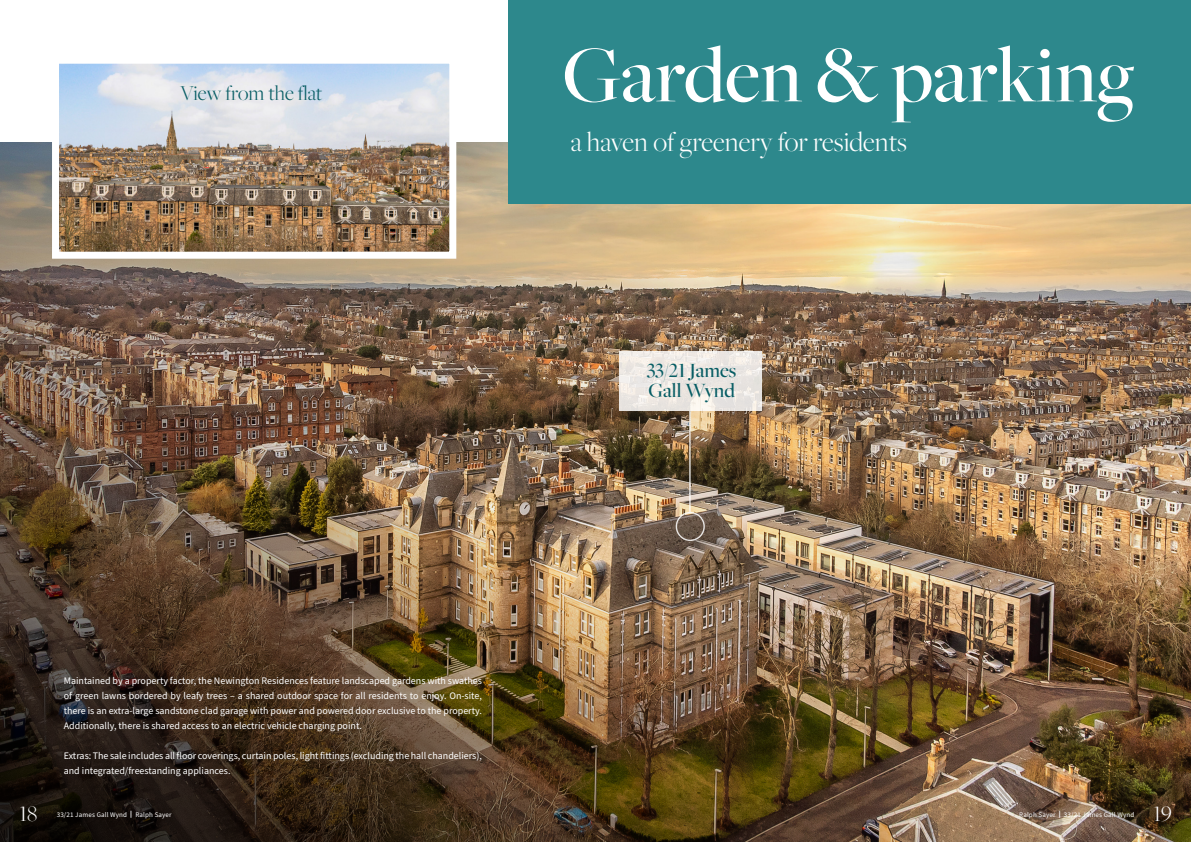
<style>
.page{position:relative;width:1191px;height:842px;background:#fff}
.page>*{position:absolute;margin:0;border:0;box-sizing:border-box;transform-origin:0 0}
.t1{font:500 83px "Freight Big Pro";color:#fff}
.t2{font:300 29px "Freight Big Pro";color:#fff}
.t3{font:300 23px "Freight Big Pro";color:#fff}
.t4{font:300 22px "Freight Big Pro";color:#075d64}
.t5{font:500 21px/19.7px "Freight Big Pro";color:#075d64}
.t6{font:10px/15px "Source Sans Pro";color:#fff;text-align:justify}
.t7{font:7px "Source Sans Pro";letter-spacing:.02em;color:#fff}
.s1{font-weight:900}
</style>
<div class="page">
<img style="left:0;top:142px;width:1191px;height:700px">
<img style="left:0;top:203px;width:1001px;height:639px">
<img style="left:60px;top:65px;width:388px;height:186px">
<div style="left:52px;top:57px;width:404px;height:202px;border:7px solid #fff"></div>
<div style="left:508px;top:0;width:683px;height:203px;background:#2d888c"></div>
<hr style="left:689px;top:389px;width:1px;height:123px;background:#fff">
<svg style="left:619px;top:351px;width:142px;height:60px;background:#ede8e4"></svg>
<div style="left:675px;top:512px;width:30px;height:29px;border:1px solid #fff;border-radius:50%"></div>
<p class="t4" style="left:180px;top:79px;width:143px">View from the flat</p>
<p class="t1" style="left:562px;top:20px;width:573px">Garden &amp; parking</p>
<p class="t2" style="left:570px;top:123px;width:338px">a haven of greenery for residents</p>
<p class="t5" style="left:647px;top:360px;width:91px">33/21 James<br>Gall Wynd</p>
<p class="t6" style="left:64px;top:673px;width:420px">Maintained by a property factor, the Newington Residences feature landscaped gardens with swathes of green lawns bordered by leafy trees – a shared outdoor space for all residents to enjoy. On-site, there is an extra-large sandstone clad garage with power and powered door exclusive to the property.<br>Additionally, there is shared access to an electric vehicle charging point.</p>
<p class="t6" style="left:64px;top:748px;width:420px">Extras: The sale includes all floor coverings, curtain poles, light fittings (excluding the hall chandeliers), and integrated/freestanding appliances.</p>
<h3 class="t3" style="left:19px;top:798px;width:19px">18</h3>
<p class="t7" style="left:57px;top:810px;width:116px">33/21 James Gall Wynd <span class="s1">|</span> Ralph Sayer</p>
<p class="t7" style="left:1019px;top:810px;width:116px">Ralph Sayer <span class="s1">|</span> 33/21 James Gall Wynd</p>
<h3 class="t3" style="left:1153px;top:798px;width:20px">19</h3>
</div>
